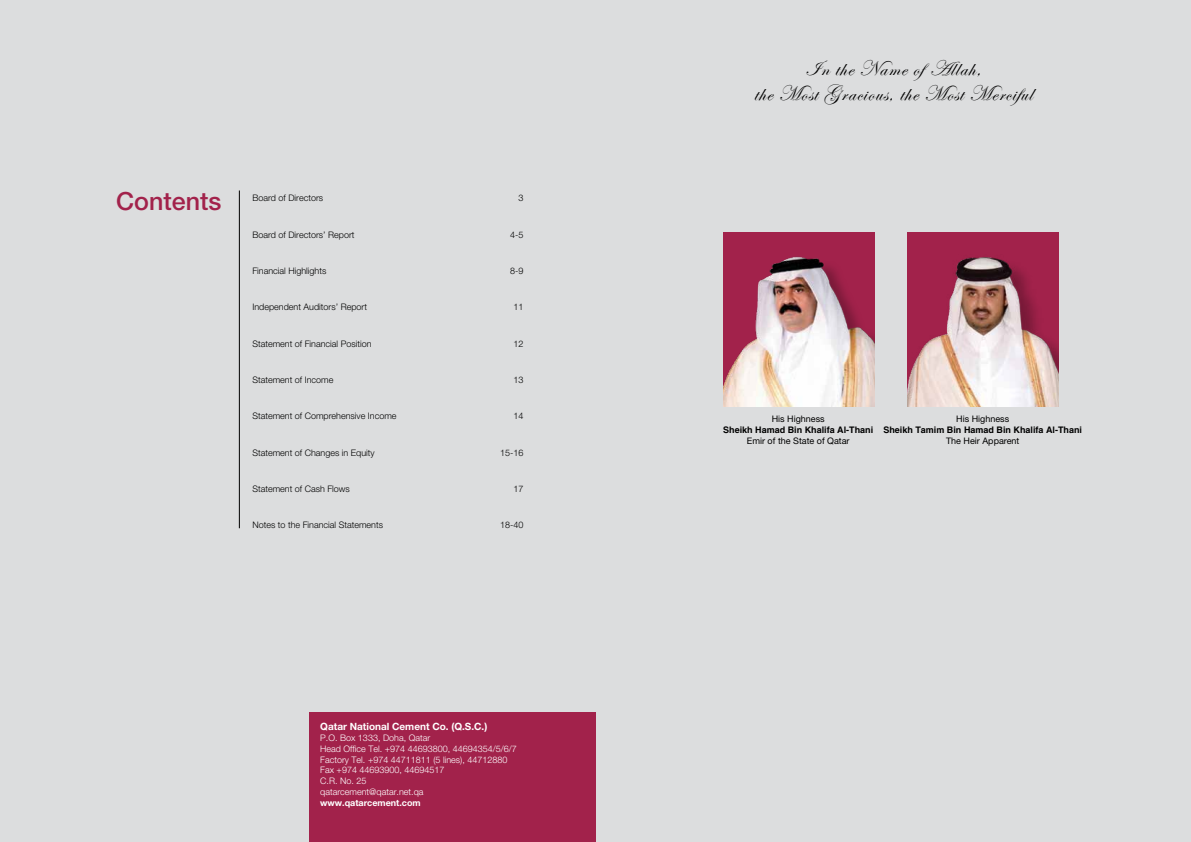
<style>
.page{position:relative;width:1191px;height:842px;background:#dcddde}
.page>*{position:absolute;margin:0;border:0;box-sizing:border-box;transform-origin:0 0}
.t1{font:500 25px "Helvetica Neue";color:#a2224b}
.t2{font:22px/25px "Edwardian Script ITC";letter-spacing:.05em;color:#000;text-align:center}
.t3{font:700 10px "Helvetica Neue";color:#fff}
.t4{font:300 9px "Helvetica Neue";color:#000}
.t5{font:300 9px/10.8px "Helvetica Neue";color:#fff}
.t6{font:700 9px "Helvetica";color:#000}
.t7{font:9px "Helvetica Neue";color:#000}
.t8{font:700 9px "Helvetica Neue";color:#fff}
</style>
<div class="page">
<div style="left:309px;top:713px;width:286px;height:129px;background:#a2224b"></div>
<img style="left:907px;top:232px;width:152px;height:175px">
<img style="left:723px;top:235px;width:151px;height:172px">
<hr style="left:239px;top:190px;width:1px;height:338px;background:#000">
<h1 class="t1" style="left:116px;top:186px;width:107px">Contents</h1>
<p class="t4" style="left:252px;top:193px;width:72px">Board of Directors</p>
<p class="t4" style="left:518px;top:193px;width:7px">3</p>
<p class="t4" style="left:252px;top:229px;width:104px">Board of Directors’ Report</p>
<p class="t4" style="left:510px;top:229px;width:15px">4-5</p>
<p class="t4" style="left:252px;top:265px;width:76px">Financial Highlights</p>
<p class="t4" style="left:510px;top:265px;width:15px">8-9</p>
<p class="t4" style="left:252px;top:302px;width:116px">Independent Auditors’ Report</p>
<p class="t4" style="left:513px;top:302px;width:12px">11</p>
<p class="t4" style="left:252px;top:338px;width:121px">Statement of Financial Position</p>
<p class="t4" style="left:513px;top:338px;width:12px">12</p>
<p class="t4" style="left:252px;top:374px;width:83px">Statement of Income</p>
<p class="t4" style="left:513px;top:374px;width:12px">13</p>
<p class="t4" style="left:252px;top:411px;width:146px">Statement of Comprehensive Income</p>
<p class="t4" style="left:513px;top:411px;width:12px">14</p>
<p class="t4" style="left:252px;top:447px;width:124px">Statement of Changes in Equity</p>
<p class="t4" style="left:500px;top:447px;width:25px">15-16</p>
<p class="t4" style="left:252px;top:483px;width:99px">Statement of Cash Flows</p>
<p class="t4" style="left:513px;top:483px;width:12px">17</p>
<p class="t4" style="left:252px;top:519px;width:132px">Notes to the Financial Statements</p>
<p class="t4" style="left:500px;top:519px;width:25px">18-40</p>
<p class="t3" style="left:320px;top:720px;width:169px">Qatar National Cement Co. (Q.S.C.)</p>
<p class="t5" style="left:320px;top:732px;width:198px">P.O. Box 1333, Doha, Qatar<br>Head Office Tel. +974 44693800, 44694354/5/6/7<br>Factory Tel. +974 44711811 (5 lines), 44712880<br>Fax +974 44693900, 44694517<br>C.R. No. 25<br>qatarcement@qatar.net.qa</p>
<p class="t8" style="left:320px;top:797px;width:102px">www.qatarcement.com</p>
<h2 class="t2" style="left:754px;top:57px;width:280px">In the Name ofAllah,<br>the Most Gracious, the Most Merciful</h2>
<p class="t7" style="left:771px;top:414px;width:55px">His Highness</p>
<p class="t6" style="left:723px;top:425px;width:152px">Sheikh Hamad Bin Khalifa Al-Thani</p>
<p class="t7" style="left:747px;top:436px;width:104px">Emir of the State of Qatar</p>
<p class="t7" style="left:956px;top:414px;width:55px">His Highness</p>
<p class="t6" style="left:883px;top:425px;width:200px">Sheikh Tamim Bin Hamad Bin Khalifa Al-Thani</p>
<p class="t7" style="left:946px;top:436px;width:75px">The Heir Apparent</p>
</div>
